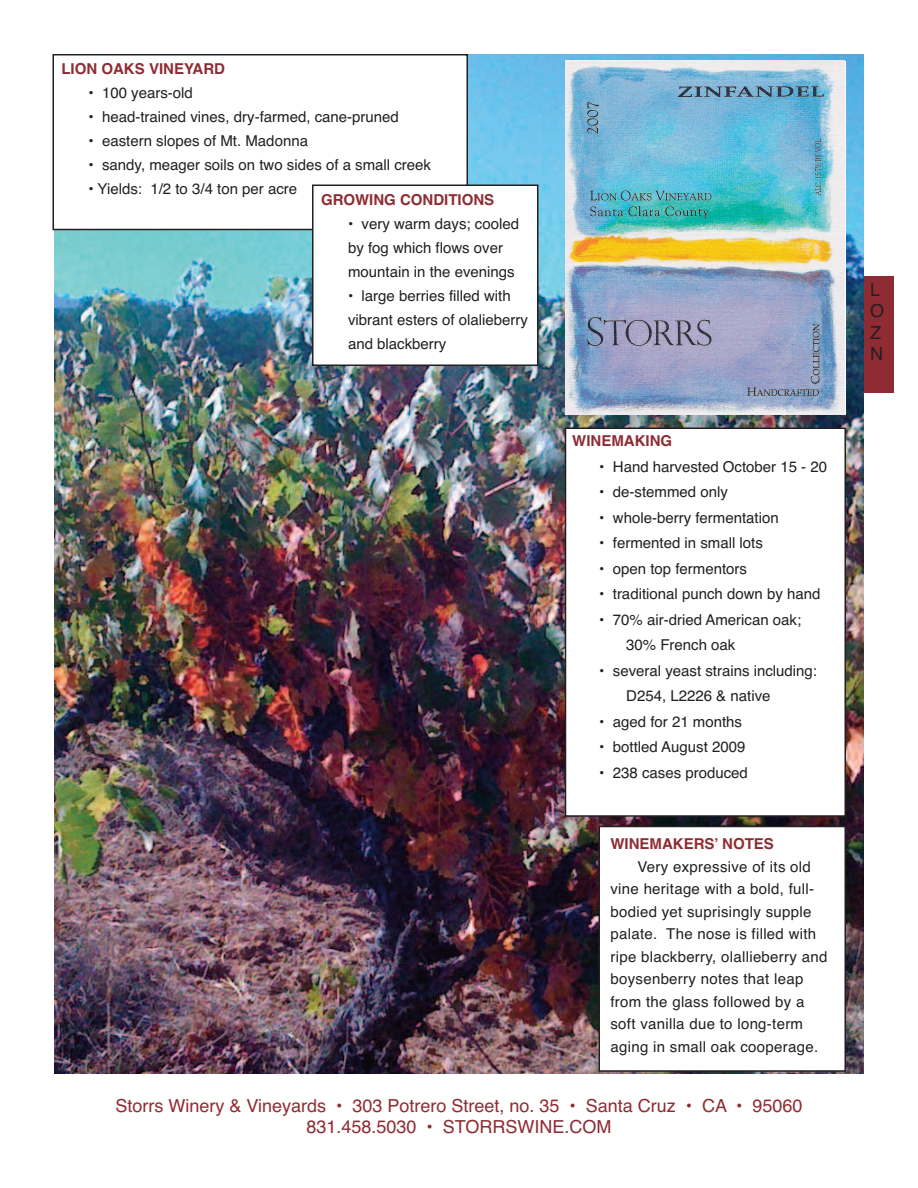
<style>
.page{position:relative;width:918px;height:1188px;background:#fff}
.page>*{position:absolute;margin:0;border:0;box-sizing:border-box;transform-origin:0 0}
.t1{font:18px/21.6px "Helvetica";color:#8f2c33;text-align:center}
.t2{font:18px/21.6px "Helvetica";color:#231f20}
.t3{font:15px/24px "Helvetica";color:#231f20}
.t4{font:15px/22.5px "Helvetica";letter-spacing:.02em;color:#231f20}
.t5{font:700 15px "Helvetica";color:#8f2c33}
</style>
<div class="page">
<img style="left:54px;top:54px;width:810px;height:1019px">
<div style="left:566px;top:428px;width:279px;height:388px;background:#fff"></div>
<div style="left:565px;top:428px;width:281px;height:389px;border:2px solid #231f20"></div>
<div style="left:53px;top:55px;width:414px;height:175px;background:#fff"></div>
<div style="left:52px;top:54px;width:416px;height:176px;border:2px solid #231f20"></div>
<div style="left:599px;top:826px;width:246px;height:245px;background:#fff"></div>
<div style="left:598px;top:826px;width:248px;height:246px;border:2px solid #231f20"></div>
<div style="left:864px;top:276px;width:29px;height:117px;background:#8f2c33"></div>
<div style="left:313px;top:185px;width:225px;height:180px;background:#fff"></div>
<div style="left:312px;top:184px;width:226px;height:182px;border:2px solid #231f20"></div>
<img style="left:566px;top:61px;width:278px;height:354px">
<p class="t5" style="left:62px;top:60px;width:165px">LION OAKS VINEYARD</p>
<p class="t3" style="left:88px;top:81px;width:106px">• 100 years-old</p>
<p class="t3" style="left:88px;top:105px;width:312px">• head-trained vines, dry-farmed, cane-pruned</p>
<p class="t3" style="left:89px;top:129px;width:221px">• eastern slopes of Mt. Madonna</p>
<p class="t3" style="left:89px;top:153px;width:344px">• sandy, meager soils on two sides of a small creek</p>
<p class="t3" style="left:89px;top:177px;width:210px">• Yields: 1/2 to 3/4 ton per acre</p>
<p class="t5" style="left:321px;top:191px;width:175px">GROWING CONDITIONS</p>
<p class="t3" style="left:348px;top:212px;width:173px">• very warm days; cooled by fog which flows over mountain in the evenings</p>
<p class="t3" style="left:348px;top:284px;width:182px">• large berries filled with vibrant esters of olalieberry and blackberry</p>
<p class="t5" style="left:572px;top:432px;width:101px">WINEMAKING</p>
<p class="t3" style="left:599px;top:455px;width:229px">• Hand harvested October 15 - 20</p>
<p class="t3" style="left:599px;top:480px;width:130px">• de-stemmed only</p>
<p class="t3" style="left:599px;top:506px;width:181px">• whole-berry fermentation</p>
<p class="t3" style="left:599px;top:531px;width:165px">• fermented in small lots</p>
<p class="t3" style="left:599px;top:557px;width:149px">• open top fermentors</p>
<p class="t3" style="left:599px;top:582px;width:223px">• traditional punch down by hand</p>
<p class="t3" style="left:626px;top:607px;width:177px;line-height:25.5px;text-indent:-27px">• 70% air-dried American oak;<br>30% French oak</p>
<p class="t3" style="left:626px;top:658px;width:192px;line-height:25.5px;text-indent:-27px">• several yeast strains including:<br>D254, L2226 &amp; native</p>
<p class="t3" style="left:599px;top:710px;width:144px">• aged for 21 months</p>
<p class="t3" style="left:599px;top:735px;width:148px">• bottled August 2009</p>
<p class="t3" style="left:599px;top:761px;width:150px">• 238 cases produced</p>
<p class="t5" style="left:610px;top:835px;width:165px">WINEMAKERS’ NOTES</p>
<p class="t4" style="left:610px;top:855px;width:218px;text-indent:27px">Very expressive of its old vine heritage with a bold, full&shy;bodied yet suprisingly supple palate. The nose is filled with ripe blackberry, olallieberry and boysenberry notes that leap from the glass followed by a soft vanilla due to long-term aging in small oak cooperage.</p>
<p class="t1" style="left:115px;top:1094px;width:689px">Storrs Winery &amp; Vineyards • 303 Potrero Street, no. 35 • Santa Cruz • CA • 95060<br>831.458.5030 • STORRSWINE.COM</p>
<p class="t2" style="left:870px;top:278px;width:16px">L<br>O<br>Z<br>N</p>
</div>
